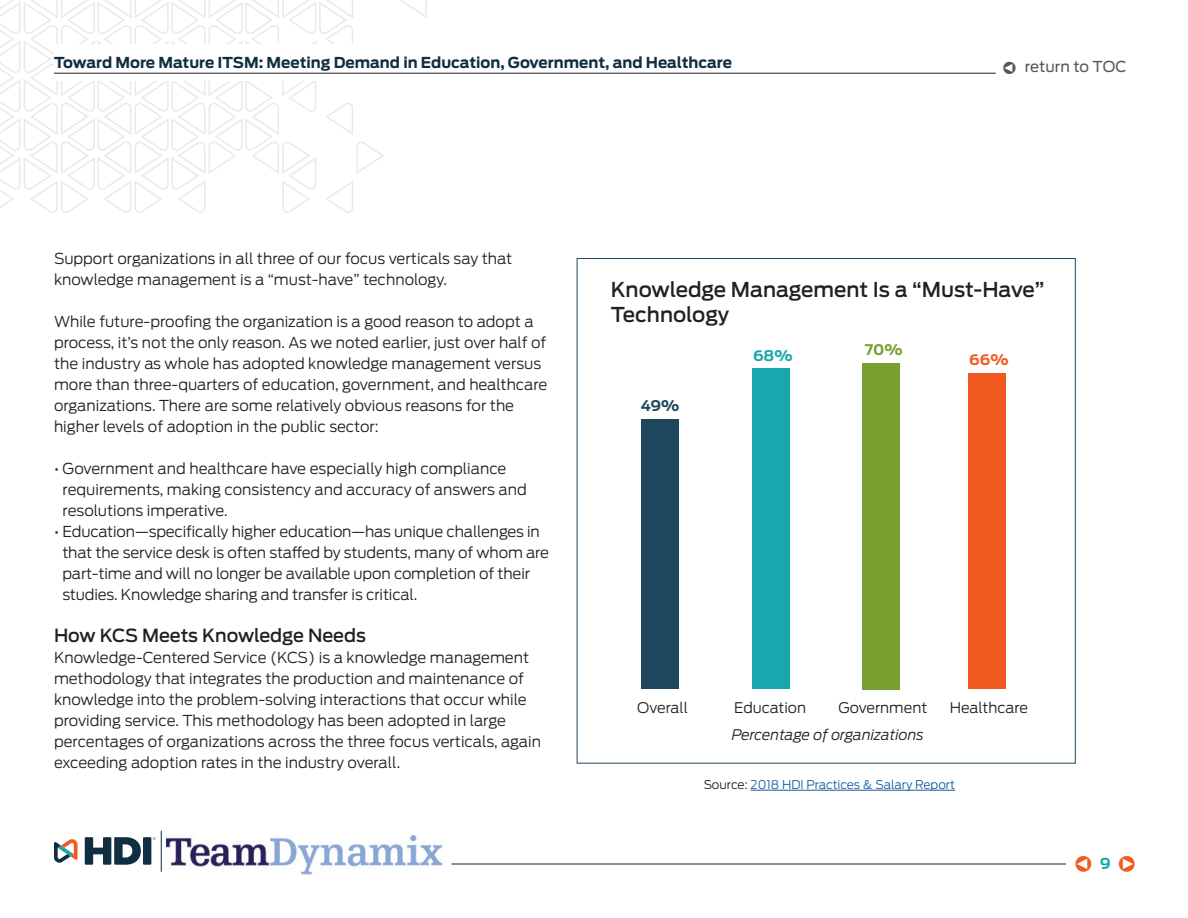
<style>
.page{position:relative;width:1188px;height:918px;background:#fff}
.page>*{position:absolute;margin:0;border:0;box-sizing:border-box;transform-origin:0 0}
.t1{font:500 20.4px/24.5px "Antenna";color:#231f20}
.subhed{font:500 18px "Antenna";letter-spacing:-.005em;color:#231f20}
.body{font:300 15px/21px "Antenna";color:#231f20}
.kicker{font:700 15px "Antenna";color:#0f2e41}
.Master_page{font:15px "Antenna";letter-spacing:.005em;color:#56595a}
.Master_page-2{font:700 15px "Antenna";color:#18a7ac}
.t2{font:300 14.55px "Antenna";color:#231f20}
.t3{font:italic 300 14.55px "Antenna";color:#231f20}
.t4{font:700 14.55px "Antenna";color:#1e475d}
.t5{font:700 14.55px "Antenna";color:#18a7ac}
.t6{font:700 14.55px "Antenna";color:#f15921}
.t7{font:700 14.55px "Antenna";color:#799f30}
.t8{font:14.25px "Myriad Pro";color:#231f20}
.t9{font:300 12px "Antenna";color:#175d9e}
.s1{color:#231f20}
</style>
<div class="page">
<svg style="left:54px;top:839px;width:24px;height:24px"></svg>
<svg style="left:85px;top:837px;width:71px;height:28px"></svg>
<hr style="left:161px;top:831px;width:1px;height:41px;background:#0f2f41">
<img style="left:167px;top:835px;width:276px;height:40px">
<svg style="left:0;top:0;width:384px;height:213px"></svg>
<svg style="left:400px;top:0;width:27px;height:18px"></svg>
<hr style="left:451px;top:864px;width:615px;height:1px;background:#231f20">
<div style="left:54px;top:44px;width:626px;height:37px;background:#fff"></div>
<hr style="left:54px;top:73px;width:942px;height:1px;background:#231f20">
<div style="left:641px;top:419px;width:38px;height:270px;background:#1e475d"></div>
<div style="left:752px;top:368px;width:38px;height:321px;background:#18a7ac"></div>
<div style="left:862px;top:363px;width:38px;height:326px;background:#799f30"></div>
<div style="left:968px;top:374px;width:38px;height:315px;background:#f15921"></div>
<hr style="left:751px;top:790px;width:204px;height:1px;background:#175d9e">
<p class="kicker" style="left:54px;top:53px;width:679px">Toward More Mature ITSM: Meeting Demand in Education, Government, and Healthcare</p>
<p class="Master_page" style="left:1002px;top:58px;width:126px">▼ return to TOC</p>
<p class="body" style="left:54px;top:248px;width:460px">Support organizations in all three of our focus verticals say that knowledge management is a “must-have” technology.</p>
<p class="body" style="left:54px;top:311px;width:495px">While future-proofing the organization is a good reason to adopt a process, it’s not the only reason. As we noted earlier, just over half of the industry as whole has adopted knowledge management versus more than three-quarters of education, government, and healthcare organizations. There are some relatively obvious reasons for the higher levels of adoption in the public sector:</p>
<p class="body" style="left:63px;top:458px;width:466px;text-indent:-9px">• Government and healthcare have especially high compliance requirements, making consistency and accuracy of answers and resolutions imperative.</p>
<p class="body" style="left:62px;top:521px;width:488px;text-indent:-8px">• Education—specifically higher education—has unique challenges in that the service desk is often staffed by students, many of whom are part-time and will no longer be available upon completion of their studies. Knowledge sharing and transfer is critical.</p>
<p class="subhed" style="left:54px;top:625px;width:313px">How KCS Meets Knowledge Needs</p>
<p class="body" style="left:54px;top:647px;width:489px">Knowledge-Centered Service (KCS) is a knowledge management methodology that integrates the production and maintenance of knowledge into the problem-solving interactions that occur while providing service. This methodology has been adopted in large percentages of organizations across the three focus verticals, again exceeding adoption rates in the industry overall.</p>
<p class="t8" style="left:477px;top:694px;width:16px">60</p>
<p class="t1" style="left:611px;top:277px;width:435px">Knowledge Management Is a “Must-Have”<br>Technology</p>
<p class="t4" style="left:641px;top:397px;width:40px">49%</p>
<p class="t7" style="left:865px;top:341px;width:39px">70%</p>
<p class="t5" style="left:753px;top:347px;width:41px">68%</p>
<p class="t6" style="left:969px;top:351px;width:41px">66%</p>
<p class="t2" style="left:637px;top:699px;width:52px">Overall</p>
<p class="t2" style="left:734px;top:699px;width:73px">Education</p>
<p class="t2" style="left:838px;top:699px;width:90px">Government</p>
<p class="t2" style="left:950px;top:699px;width:80px">Healthcare</p>
<p class="t3" style="left:732px;top:726px;width:194px">Percentage of organizations</p>
<p class="t9" style="left:704px;top:777px;width:253px"><span class="s1">Source:</span> 2018 HDI Practices &amp; Salary Report</p>
<p class="Master_page-2" style="left:1100px;top:855px;width:12px">9</p>
</div>
